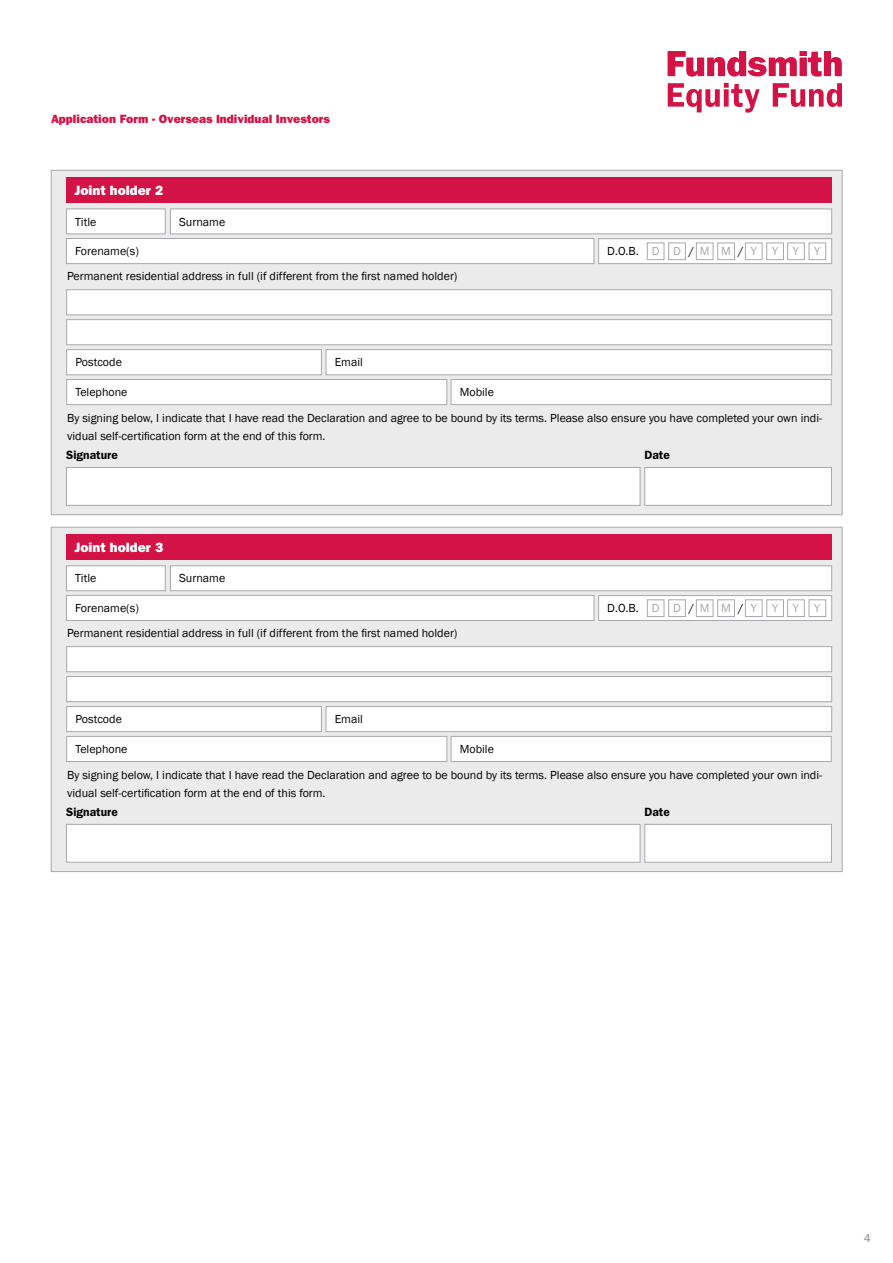
<style>
.page{position:relative;width:893px;height:1263px;background:#fff}
.page>*{position:absolute;margin:0;border:0;box-sizing:border-box;transform-origin:0 0}
.t1{font:800 13.5px "Franklin Gothic";color:#fff}
.t2{font:12px/18px "Franklin Gothic";color:#000}
.t3{font:800 12px "Franklin Gothic";color:#d31245}
.t4{font:600 12px "Franklin Gothic";color:#000}
.t5{font:12px "Franklin Gothic";color:#a7a9ac}
.t6{font:500 12px "Franklin Gothic";color:#a7a9ac}
</style>
<div class="page">
<svg style="left:667px;top:51px;width:175px;height:26px"></svg>
<svg style="left:668px;top:83px;width:92px;height:30px"></svg>
<svg style="left:773px;top:83px;width:69px;height:24px"></svg>
<div style="left:51px;top:170px;width:791px;height:345px;background:#ebebec;border:1px solid #a7a9ac"></div>
<div style="left:66px;top:177px;width:765px;height:25px;background:#d31245"></div>
<div style="left:66px;top:319px;width:766px;height:26px;background:#fff;border:1px solid #a7a9ac"></div>
<div style="left:67px;top:350px;width:254px;height:25px;background:#fff"></div>
<div style="left:66px;top:349px;width:256px;height:26px;border:1px solid #a7a9ac"></div>
<div style="left:326px;top:350px;width:506px;height:25px;background:#fff"></div>
<div style="left:326px;top:349px;width:506px;height:26px;border:1px solid #a7a9ac"></div>
<div style="left:67px;top:379px;width:380px;height:26px;background:#fff"></div>
<div style="left:66px;top:379px;width:381px;height:26px;border:1px solid #a7a9ac"></div>
<div style="left:451px;top:379px;width:380px;height:26px;background:#fff"></div>
<div style="left:451px;top:379px;width:380px;height:26px;border:1px solid #a7a9ac"></div>
<div style="left:66px;top:290px;width:766px;height:25px;background:#fff;border:1px solid #a7a9ac"></div>
<div style="left:66px;top:467px;width:574px;height:38px;background:#fff;border:1px solid #a7a9ac"></div>
<div style="left:644px;top:467px;width:188px;height:38px;background:#fff;border:1px solid #a7a9ac"></div>
<div style="left:66px;top:209px;width:99px;height:25px;background:#fff"></div>
<div style="left:66px;top:209px;width:99px;height:25px;border:1px solid #a7a9ac"></div>
<div style="left:170px;top:209px;width:662px;height:25px;background:#fff"></div>
<div style="left:170px;top:209px;width:662px;height:25px;border:1px solid #a7a9ac"></div>
<div style="left:66px;top:238px;width:528px;height:26px;background:#fff"></div>
<div style="left:66px;top:238px;width:528px;height:26px;border:1px solid #a7a9ac"></div>
<div style="left:599px;top:239px;width:233px;height:25px;background:linear-gradient(to right,#fefefe,#fff)"></div>
<div style="left:598px;top:238px;width:234px;height:26px;border:1px solid #a7a9ac"></div>
<div style="left:745px;top:243px;width:17px;height:17px;background:#fff"></div>
<div style="left:745px;top:243px;width:17px;height:17px;border:1px solid #a7a9ac"></div>
<div style="left:767px;top:243px;width:16px;height:17px;background:#fff"></div>
<div style="left:767px;top:243px;width:17px;height:17px;border:1px solid #a7a9ac"></div>
<div style="left:696px;top:243px;width:17px;height:17px;background:#fff"></div>
<div style="left:696px;top:243px;width:17px;height:17px;border:1px solid #a7a9ac"></div>
<div style="left:718px;top:243px;width:16px;height:17px;background:#fff"></div>
<div style="left:717px;top:243px;width:18px;height:17px;border:1px solid #a7a9ac"></div>
<div style="left:647px;top:243px;width:17px;height:17px;background:#fff"></div>
<div style="left:647px;top:243px;width:17px;height:17px;border:1px solid #a7a9ac"></div>
<div style="left:669px;top:243px;width:16px;height:17px;background:#fff"></div>
<div style="left:668px;top:243px;width:18px;height:17px;border:1px solid #a7a9ac"></div>
<div style="left:788px;top:243px;width:16px;height:17px;background:#fff"></div>
<div style="left:787px;top:243px;width:17px;height:17px;border:1px solid #a7a9ac"></div>
<div style="left:809px;top:243px;width:17px;height:17px;background:#fff"></div>
<div style="left:809px;top:243px;width:17px;height:17px;border:1px solid #a7a9ac"></div>
<div style="left:51px;top:527px;width:791px;height:345px;background:#ebebec;border:1px solid #a7a9ac"></div>
<div style="left:66px;top:534px;width:765px;height:25px;background:#d31245"></div>
<div style="left:66px;top:676px;width:766px;height:26px;background:#fff;border:1px solid #a7a9ac"></div>
<div style="left:67px;top:706px;width:254px;height:26px;background:#fff"></div>
<div style="left:66px;top:706px;width:256px;height:26px;border:1px solid #a7a9ac"></div>
<div style="left:326px;top:706px;width:506px;height:26px;background:#fff"></div>
<div style="left:326px;top:706px;width:506px;height:26px;border:1px solid #a7a9ac"></div>
<div style="left:67px;top:736px;width:380px;height:25px;background:#fff"></div>
<div style="left:66px;top:736px;width:381px;height:26px;border:1px solid #a7a9ac"></div>
<div style="left:451px;top:736px;width:380px;height:25px;background:#fff"></div>
<div style="left:451px;top:736px;width:380px;height:26px;border:1px solid #a7a9ac"></div>
<div style="left:66px;top:646px;width:766px;height:26px;background:#fff;border:1px solid #a7a9ac"></div>
<div style="left:66px;top:824px;width:574px;height:38px;background:#fff;border:1px solid #a7a9ac"></div>
<div style="left:644px;top:824px;width:188px;height:38px;background:#fff;border:1px solid #a7a9ac"></div>
<div style="left:66px;top:566px;width:99px;height:25px;background:#fff"></div>
<div style="left:66px;top:566px;width:99px;height:25px;border:1px solid #a7a9ac"></div>
<div style="left:170px;top:566px;width:662px;height:25px;background:#fff"></div>
<div style="left:170px;top:566px;width:662px;height:25px;border:1px solid #a7a9ac"></div>
<div style="left:66px;top:595px;width:528px;height:25px;background:#fff"></div>
<div style="left:66px;top:595px;width:528px;height:26px;border:1px solid #a7a9ac"></div>
<div style="left:599px;top:595px;width:233px;height:25px;background:#fff"></div>
<div style="left:598px;top:595px;width:234px;height:26px;border:1px solid #a7a9ac"></div>
<div style="left:745px;top:600px;width:17px;height:17px;border:1px solid #a7a9ac"></div>
<div style="left:767px;top:600px;width:17px;height:17px;border:1px solid #a7a9ac"></div>
<div style="left:696px;top:600px;width:17px;height:17px;border:1px solid #a7a9ac"></div>
<div style="left:717px;top:600px;width:18px;height:17px;border:1px solid #a7a9ac"></div>
<div style="left:647px;top:600px;width:17px;height:17px;border:1px solid #a7a9ac"></div>
<div style="left:668px;top:600px;width:18px;height:17px;border:1px solid #a7a9ac"></div>
<div style="left:787px;top:600px;width:17px;height:17px;border:1px solid #a7a9ac"></div>
<div style="left:809px;top:600px;width:17px;height:17px;border:1px solid #a7a9ac"></div>
<p class="t3" style="left:51px;top:112px;width:280px">Application Form - Overseas Individual Investors</p>
<p class="t1" style="left:75px;top:182px;width:90px">Joint holder 2</p>
<p class="t2" style="left:75px;top:213px;width:23px">Title</p>
<p class="t2" style="left:179px;top:213px;width:48px">Surname</p>
<p class="t2" style="left:75px;top:242px;width:65px">Forename(s)</p>
<p class="t2" style="left:607px;top:243px;width:33px">D.O.B.</p>
<p class="t5" style="left:652px;top:244px;width:9px">D</p>
<p class="t5" style="left:673px;top:244px;width:9px">D</p>
<p class="t2" style="left:689px;top:243px;width:7px">/</p>
<p class="t5" style="left:700px;top:244px;width:11px">M</p>
<p class="t5" style="left:721px;top:244px;width:11px">M</p>
<p class="t2" style="left:738px;top:243px;width:7px">/</p>
<p class="t5" style="left:751px;top:244px;width:8px">Y</p>
<p class="t5" style="left:772px;top:244px;width:8px">Y</p>
<p class="t5" style="left:793px;top:244px;width:8px">Y</p>
<p class="t5" style="left:814px;top:244px;width:8px">Y</p>
<p class="t2" style="left:67px;top:267px;width:392px">Permanent residential address in full (if different from the first named holder)</p>
<p class="t2" style="left:75px;top:354px;width:48px">Postcode</p>
<p class="t2" style="left:335px;top:354px;width:30px">Email</p>
<p class="t2" style="left:75px;top:383px;width:54px">Telephone</p>
<p class="t2" style="left:460px;top:383px;width:36px">Mobile</p>
<p class="t2" style="left:67px;top:409px;width:756px">By signing below, I indicate that I have read the Declaration and agree to be bound by its terms. Please also ensure you have completed your own indi&shy;vidual self-certification form at the end of this form.</p>
<p class="t4" style="left:66px;top:448px;width:53px">Signature</p>
<p class="t4" style="left:644px;top:448px;width:27px">Date</p>
<p class="t1" style="left:75px;top:539px;width:90px">Joint holder 3</p>
<p class="t2" style="left:75px;top:570px;width:23px">Title</p>
<p class="t2" style="left:179px;top:570px;width:48px">Surname</p>
<p class="t2" style="left:75px;top:599px;width:65px">Forename(s)</p>
<p class="t2" style="left:607px;top:599px;width:33px">D.O.B.</p>
<p class="t5" style="left:652px;top:601px;width:9px">D</p>
<p class="t5" style="left:673px;top:601px;width:9px">D</p>
<p class="t2" style="left:689px;top:599px;width:7px">/</p>
<p class="t5" style="left:700px;top:601px;width:11px">M</p>
<p class="t5" style="left:721px;top:601px;width:11px">M</p>
<p class="t2" style="left:738px;top:599px;width:7px">/</p>
<p class="t5" style="left:751px;top:601px;width:8px">Y</p>
<p class="t5" style="left:772px;top:601px;width:8px">Y</p>
<p class="t5" style="left:793px;top:601px;width:8px">Y</p>
<p class="t5" style="left:814px;top:601px;width:8px">Y</p>
<p class="t2" style="left:67px;top:624px;width:392px">Permanent residential address in full (if different from the first named holder)</p>
<p class="t2" style="left:75px;top:710px;width:48px">Postcode</p>
<p class="t2" style="left:335px;top:710px;width:30px">Email</p>
<p class="t2" style="left:75px;top:740px;width:54px">Telephone</p>
<p class="t2" style="left:460px;top:740px;width:36px">Mobile</p>
<p class="t2" style="left:67px;top:766px;width:756px">By signing below, I indicate that I have read the Declaration and agree to be bound by its terms. Please also ensure you have completed your own indi&shy;vidual self-certification form at the end of this form.</p>
<p class="t4" style="left:66px;top:805px;width:53px">Signature</p>
<p class="t4" style="left:644px;top:805px;width:27px">Date</p>
<p class="t6" style="left:864px;top:1230px;width:9px">4</p>
</div>
